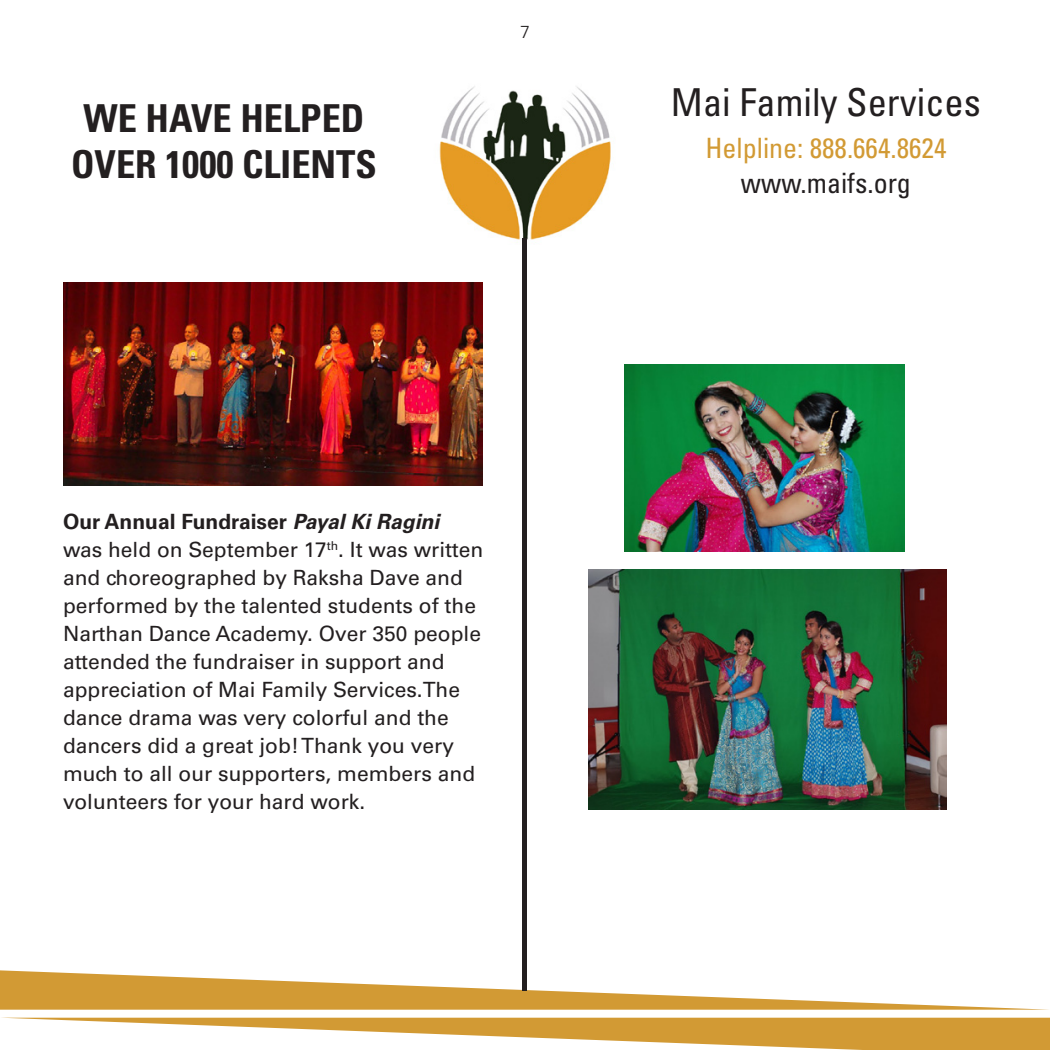
<style>
.page{position:relative;width:1050px;height:1050px;background:#fff}
.page>*{position:absolute;margin:0;border:0;box-sizing:border-box;transform-origin:0 0}
.t1{font:700 condensed 38.5px/46.2px "Univers LT Std";color:#231f20}
.t2{font:condensed 38.5px "Univers LT Std";color:#231f20}
.t3{font:condensed 28px "Univers LT Std";color:#d29a34}
.t4{font:condensed 28px "Univers LT Std";color:#231f20}
.t5{font:21px/28px "Univers LT Std";color:#231f20}
.t6{font:300 17.5px "Univers LT Std";color:#231f20}
.s1{font-weight:700}
.s2{font-weight:700;font-style:italic}
</style>
<div class="page">
<svg style="left:10px;top:1018px;width:1040px;height:32px"></svg>
<svg style="left:0;top:970px;width:1049px;height:40px"></svg>
<img style="left:439px;top:86px;width:172px;height:166px">
<hr style="left:523px;top:238px;width:4px;height:752px;background:#231f20">
<img style="left:625px;top:364px;width:280px;height:188px">
<img style="left:588px;top:569px;width:358px;height:240px">
<img style="left:63px;top:282px;width:420px;height:203px">
<h1 class="t1" style="left:71px;top:95px;width:295px;text-indent:12px">WE HAVE HELPED<br>OVER 1000 CLIENTS</h1>
<p class="t6" style="left:520px;top:21px;width:11px">7</p>
<p class="t5" style="left:63px;top:508px;width:422px"><span class="s1">Our Annual Fundraiser</span> <span class="s2">Payal Ki Ragini </span>was held on September 17<sup>th</sup>. It was written and choreographed by Raksha Dave and performed by the talented students of the Narthan Dance Academy. Over 350 people attended the fundraiser in support and appreciation of Mai Family Services.The dance drama was very colorful and the dancers did a great job! Thank you very much to all our supporters, members and volunteers for your hard work.</p>
<h1 class="t2" style="left:671px;top:78px;width:312px">Mai Family Services</h1>
<h2 class="t3" style="left:706px;top:130px;width:242px">Helpline: 888.664.8624</h2>
<h2 class="t4" style="left:741px;top:165px;width:172px">www.maifs.org</h2>
</div>
